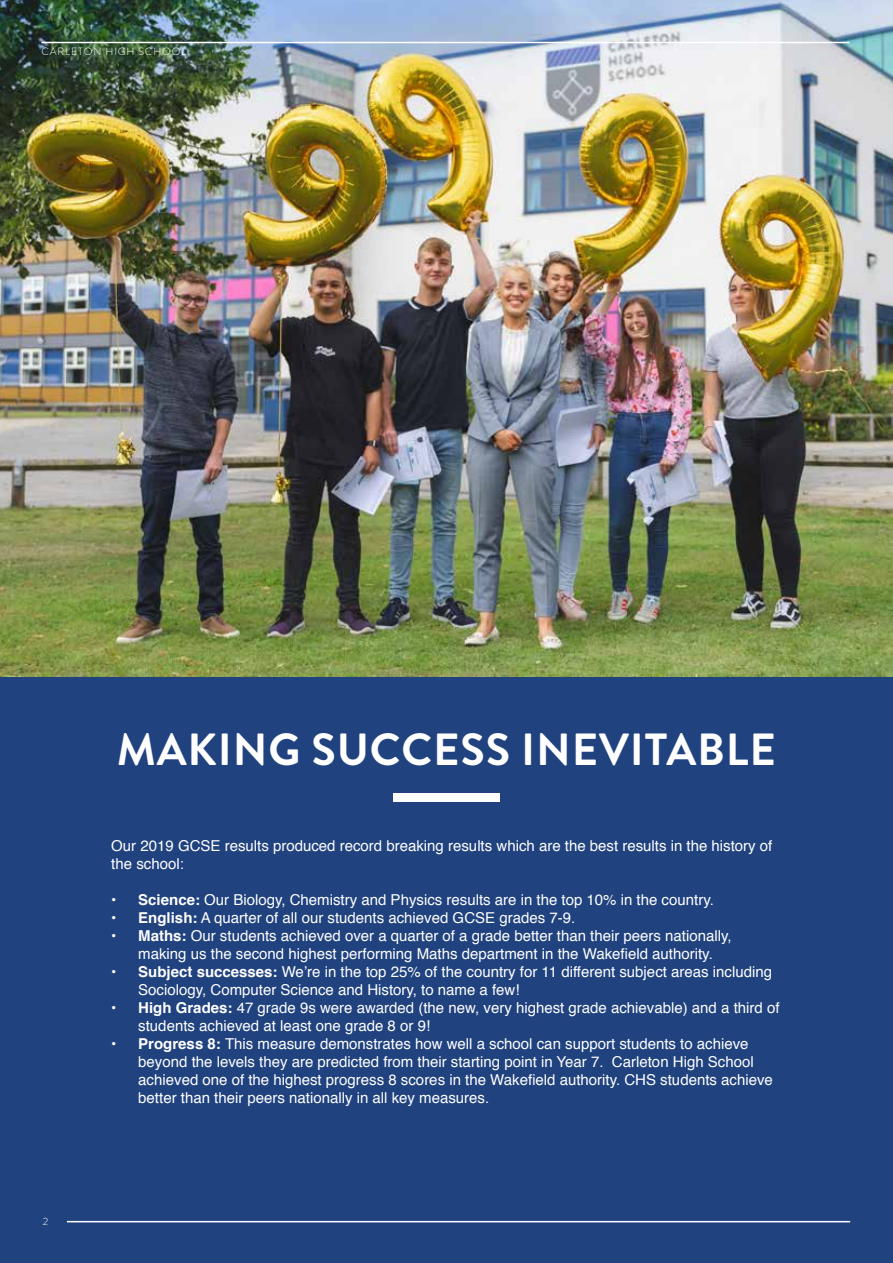
<style>
.page{position:relative;width:893px;height:1263px;background:#fff}
.page>*{position:absolute;margin:0;border:0;box-sizing:border-box;transform-origin:0 0}
.t1{font:700 45px "Brandon Grotesque";letter-spacing:.02em;color:#fff}
.t2{font:15px/18px "Helvetica";color:#fff}
.t3{font:300 10.5px "Brandon Grotesque";letter-spacing:.08em;color:#fff}
.s1{font-weight:700}
</style>
<div class="page">
<img style="left:0;top:0;width:893px;height:677px">
<div style="left:0;top:677px;width:893px;height:586px;background:#20427f"></div>
<hr style="left:41px;top:42px;width:808px;height:1px;background:#fff">
<div style="left:393px;top:793px;width:107px;height:8px;background:#fff"></div>
<hr style="left:67px;top:1221px;width:783px;height:1px;background:#fff">
<p class="t3" style="left:41px;top:44px;width:146px">CARLETON HIGH SCHOOL</p>
<h1 class="t1" style="left:117px;top:718px;width:661px">MAKING SUCCESS INEVITABLE</h1>
<p class="t3" style="left:43px;top:1214px;width:7px">2</p>
<p class="t2" style="left:111px;top:837px;width:663px">Our 2019 GCSE results produced record breaking results which are the best results in the history of the school:</p>
<p class="t2" style="left:111px;top:891px;width:604px"><span class="s1">• Science:</span> Our Biology, Chemistry and Physics results are in the top 10% in the country.</p>
<p class="t2" style="left:111px;top:909px;width:465px"><span class="s1">• English:</span> A quarter of all our students achieved GCSE grades 7-9.</p>
<p class="t2" style="left:111px;top:927px;width:622px;text-align:center"><span class="s1">• Maths:</span> Our students achieved over a quarter of a grade better than their peers nationally, making us the second highest performing Maths department in the Wakefield authority.</p>
<p class="t2" style="left:138px;top:963px;width:635px;text-indent:-27px"><span class="s1">• Subject successes:</span> We’re in the top 25% of the country for 11 different subject areas including<br>Sociology, Computer Science and History, to name a few!</p>
<p class="t2" style="left:138px;top:999px;width:643px;text-indent:-27px"><span class="s1">• High Grades:</span> 47 grade 9s were awarded (the new, very highest grade achievable) and a third of students achieved at least one grade 8 or 9!</p>
<p class="t2" style="left:138px;top:1035px;width:636px;text-indent:-27px"><span class="s1">• Progress 8:</span> This measure demonstrates how well a school can support students to achieve beyond the levels they are predicted from their starting point in Year 7. Carleton High School achieved one of the highest progress 8 scores in the Wakefield authority. CHS students achieve better than their peers nationally in all key measures.</p>
</div>
